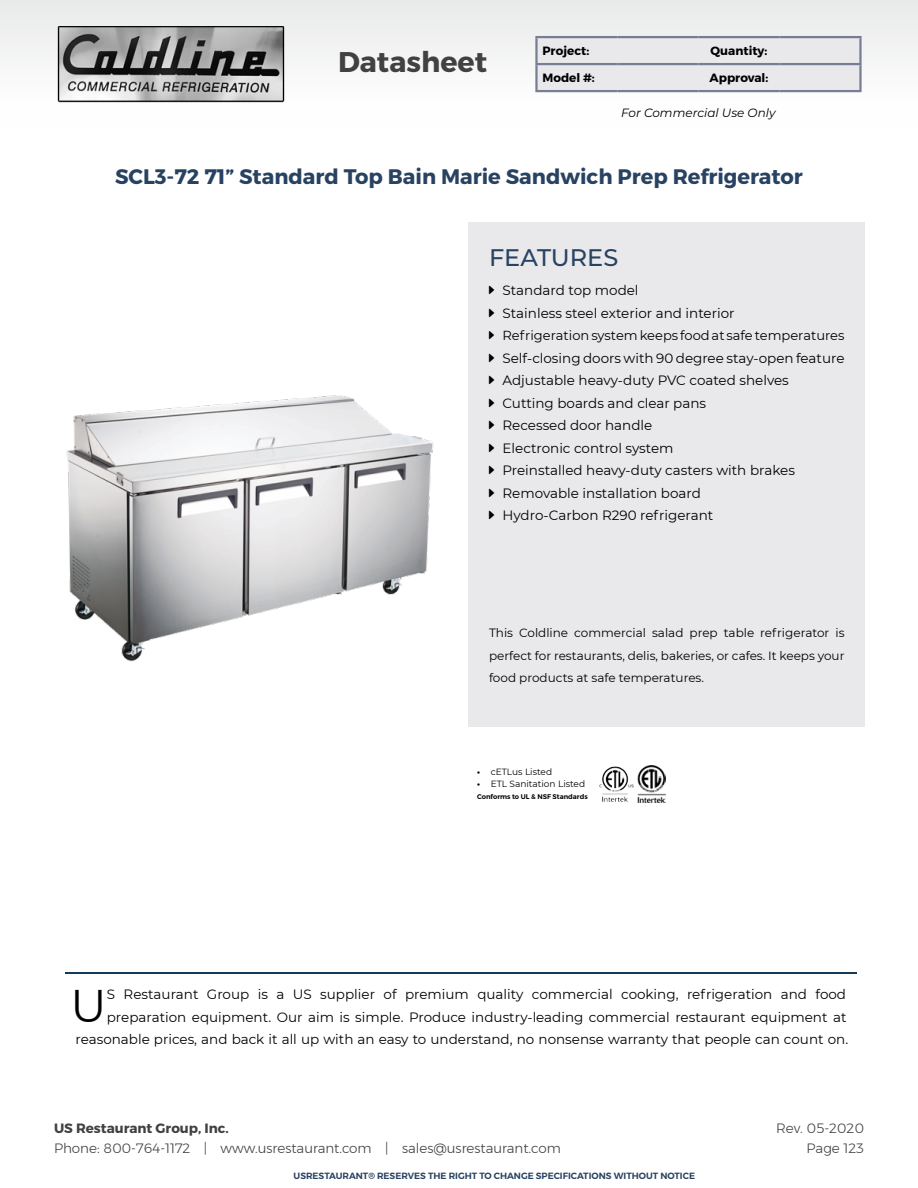
<style>
.page{position:relative;width:918px;height:1188px;background:#fff}
.page>*{position:absolute;margin:0;border:0;box-sizing:border-box;transform-origin:0 0}
.t1{font:45.6px "Montserrat";color:#000}
.t2{font:700 28.5px "Montserrat";color:#414042}
.t3{font:500 24px "Montserrat";color:#284262}
.t4{font:700 21px "Montserrat";color:#284262}
.t5{font:13.5px/22.5px "Montserrat";color:#000}
.t6{font:300 13.5px/19.5px "Montserrat";color:#414042;text-align:right}
.t7{font:700 13.5px "Montserrat";color:#414042}
.t8{font:13.05px "Montserrat";color:#000}
.t9{font:12px/22.5px "Montserrat";color:#000;text-align:justify}
.t10{font:700 12px "Montserrat";color:#000}
.t11{font:italic 12px "Montserrat";color:#000}
.t12{font:600 9px "Montserrat";color:#284262}
.t13{font:9px "Montserrat";color:#000}
.t14{font:600 6.75px "Montserrat";color:#000}
.s1{font-weight:700}
</style>
<div class="page">
<hr style="left:65px;top:972px;width:792px;height:2px;background:#133a5b">
<img style="left:599px;top:766px;width:35px;height:36px">
<img style="left:638px;top:765px;width:28px;height:37px">
<img style="left:66px;top:395px;width:368px;height:267px">
<div style="left:469px;top:222px;width:396px;height:505px;background:#e9e9ec"></div>
<div style="left:0;top:0;width:918px;height:127px;background:#f5f5f5"></div>
<div style="left:538px;top:38px;width:321px;height:52px;background:#e9e9ec"></div>
<hr style="left:535px;top:36px;width:82px;height:2px;background:#777d95">
<hr style="left:535px;top:38px;width:3px;height:25px;background:#777d95">
<hr style="left:617px;top:36px;width:81px;height:2px;background:#777d95">
<hr style="left:698px;top:36px;width:81px;height:2px;background:#777d95">
<hr style="left:779px;top:36px;width:83px;height:2px;background:#777d95">
<hr style="left:859px;top:38px;width:3px;height:25px;background:#777d95">
<hr style="left:535px;top:63px;width:82px;height:2px;background:#777d95">
<hr style="left:535px;top:65px;width:3px;height:25px;background:#777d95">
<hr style="left:617px;top:63px;width:81px;height:2px;background:#777d95">
<hr style="left:698px;top:63px;width:81px;height:2px;background:#777d95">
<hr style="left:779px;top:63px;width:83px;height:2px;background:#777d95">
<hr style="left:859px;top:65px;width:3px;height:25px;background:#777d95">
<hr style="left:535px;top:90px;width:82px;height:2px;background:#777d95">
<hr style="left:617px;top:90px;width:81px;height:2px;background:#777d95">
<hr style="left:698px;top:90px;width:81px;height:2px;background:#777d95">
<hr style="left:779px;top:90px;width:83px;height:2px;background:#777d95">
<img style="left:58px;top:26px;width:226px;height:76px">
<h2 class="t2" style="left:338px;top:45px;width:151px">Datasheet</h2>
<p class="t10" style="left:542px;top:43px;width:48px">Project:</p>
<p class="t10" style="left:710px;top:43px;width:58px">Quantity:</p>
<p class="t10" style="left:542px;top:70px;width:54px">Model #:</p>
<p class="t10" style="left:710px;top:70px;width:60px">Approval:</p>
<p class="t11" style="left:621px;top:104px;width:156px">For Commercial Use Only</p>
<h3 class="t4" style="left:115px;top:163px;width:689px">SCL3-72 71” Standard Top Bain Marie Sandwich Prep Refrigerator</h3>
<h3 class="t3" style="left:489px;top:241px;width:131px">FEATURES</h3>
<p class="t5" style="left:503px;top:279px;width:234px">Standard top model<br>Stainless steel exterior and interior</p>
<p class="t8" style="left:503px;top:326px;width:343px">Refrigeration system keeps food at safe temperatures</p>
<p class="t5" style="left:503px;top:346px;width:344px">Self-closing doors with 90 degree stay-open feature Adjustable heavy-duty PVC coated shelves<br>Cutting boards and clear pans<br>Recessed door handle<br>Electronic control system<br>Preinstalled heavy-duty casters with brakes Removable installation board<br>Hydro-Carbon R290 refrigerant</p>
<p class="t9" style="left:489px;top:621px;width:357px">This Coldline commercial salad prep table refrigerator is perfect for restaurants, delis, bakeries, or cafes. It keeps your food products at safe temperatures.</p>
<p class="t13" style="left:477px;top:765px;width:76px"><span class="s1">•</span> cETLus Listed</p>
<p class="t13" style="left:477px;top:777px;width:109px"><span class="s1">•</span> ETL Sanitation Listed</p>
<p class="t14" style="left:477px;top:791px;width:112px">Conforms to UL &amp; NSF Standards</p>
<p class="t5" style="left:76px;top:983px;width:774px;text-align:right">S Restaurant Group is a US supplier of premium quality commercial cooking, refrigeration and food preparation equipment. Our aim is simple. Produce industry-leading commercial restaurant equipment at reasonable prices, and back it all up with an easy to understand, no nonsense warranty that people can count on.</p>
<h1 class="t1" style="left:70px;top:974px;width:38px">U</h1>
<p class="t7" style="left:54px;top:1120px;width:176px">US Restaurant Group, Inc.</p>
<p class="t6" style="left:54px;top:1138px;width:508px">Phone: 800-764-1172 | www.usrestaurant.com | sales@usrestaurant.com</p>
<p class="t12" style="left:294px;top:1169px;width:403px">USRESTAURANT® RESERVES THE RIGHT TO CHANGE SPECIFICATIONS WITHOUT NOTICE</p>
<p class="t6" style="left:776px;top:1118px;width:89px">Rev. 05-2020<br>Page 123</p>
</div>
